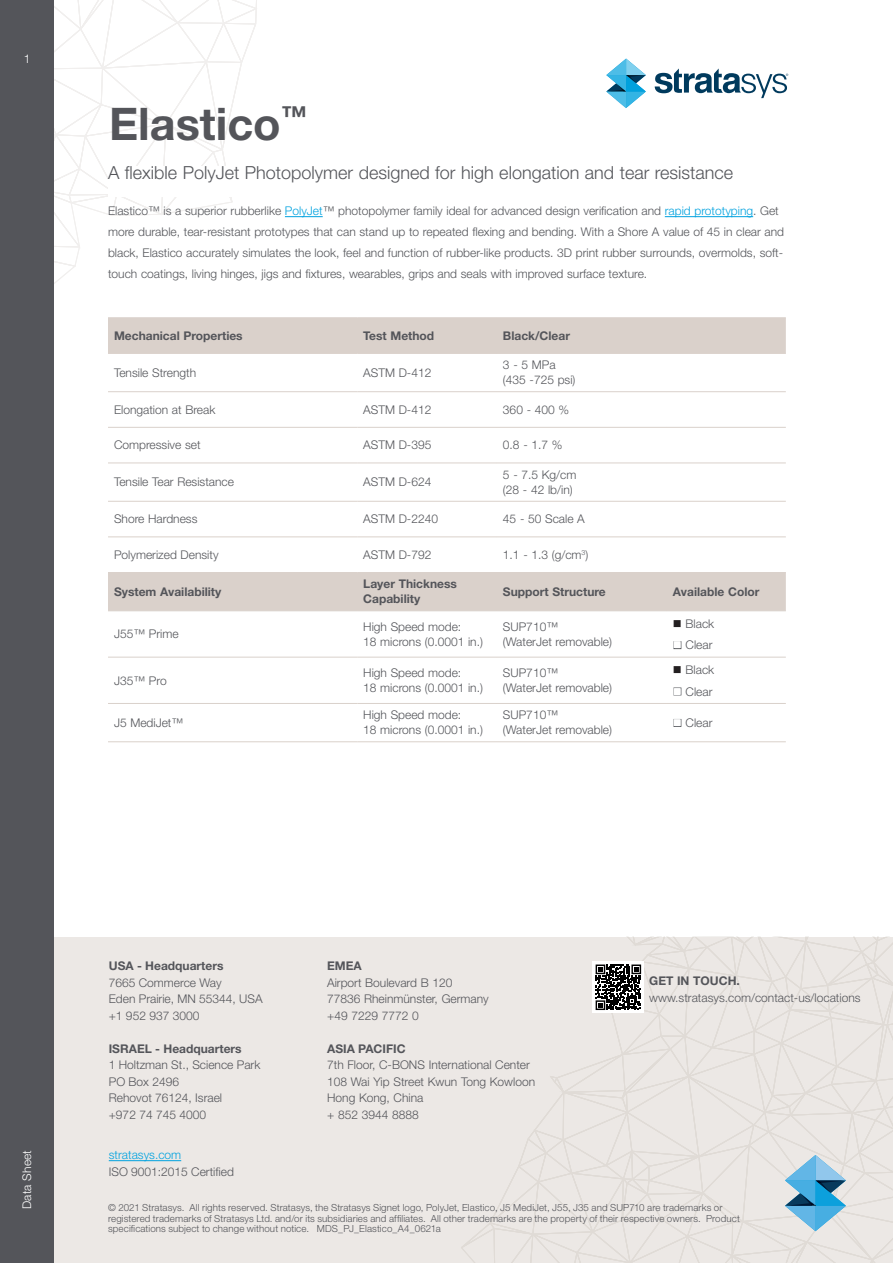
<style>
.page{position:relative;width:893px;height:1263px;background:#fff}
.page>*{position:absolute;margin:0;border:0;box-sizing:border-box;transform-origin:0 0}
.Page_Title{font:700 45px "Helvetica Neue LT Std";color:#54555a}
.Para{font:300 18px "Helvetica Neue LT Std";color:#54555a}
.Para-2{font:300 12px/16.5px "Helvetica Neue LT Std";color:#54555a}
.TBL_-_Body{font:300 12px/15px "Helvetica Neue LT Std";color:#54555a}
.TBL_-_Header{font:700 12px/15px "Helvetica Neue LT Std";color:#54555a}
.t1{font:300 12px "Helvetica Neue LT Std";color:#00a2df}
.t2{font:300 12px "Helvetica Neue LT Std";letter-spacing:.015em;color:#fff}
.t3{font:300 9.75px/10.5px "Helvetica Neue LT Std";letter-spacing:.01em;color:#54555a}
.s1{color:#00a2df}
.s2{color:#231f20}
.s3{color:#53565a}
</style>
<div class="page">
<div style="left:54px;top:937px;width:839px;height:326px;background:#ece8e5"></div>
<hr style="left:109px;top:1160px;width:72px;height:1px;background:#00a2df">
<svg style="left:461px;top:937px;width:432px;height:326px"></svg>
<svg style="left:54px;top:0;width:203px;height:284px"></svg>
<div style="left:0;top:0;width:54px;height:1263px;background:#54555a"></div>
<svg style="left:606px;top:59px;width:40px;height:49px"></svg>
<svg style="left:655px;top:68px;width:133px;height:30px"></svg>
<div style="left:108px;top:166px;width:677px;height:30px;background:#fff"></div>
<svg style="left:108px;top:318px;width:678px;height:292px"></svg>
<hr style="left:108px;top:317px;width:249px;height:1px;background:#dad1cb">
<hr style="left:357px;top:317px;width:140px;height:1px;background:#dad1cb">
<hr style="left:497px;top:317px;width:170px;height:1px;background:#dad1cb">
<hr style="left:667px;top:317px;width:119px;height:1px;background:#dad1cb">
<hr style="left:108px;top:353px;width:249px;height:1px;background:#dad1cb">
<hr style="left:357px;top:353px;width:140px;height:1px;background:#dad1cb">
<hr style="left:497px;top:353px;width:170px;height:1px;background:#dad1cb">
<hr style="left:667px;top:353px;width:119px;height:1px;background:#dad1cb">
<hr style="left:108px;top:391px;width:249px;height:1px;background:#dad1cb">
<hr style="left:357px;top:391px;width:140px;height:1px;background:#dad1cb">
<hr style="left:497px;top:391px;width:170px;height:1px;background:#dad1cb">
<hr style="left:667px;top:391px;width:119px;height:1px;background:#dad1cb">
<hr style="left:108px;top:427px;width:249px;height:1px;background:#dad1cb">
<hr style="left:357px;top:427px;width:140px;height:1px;background:#dad1cb">
<hr style="left:497px;top:427px;width:170px;height:1px;background:#dad1cb">
<hr style="left:667px;top:427px;width:119px;height:1px;background:#dad1cb">
<hr style="left:108px;top:463px;width:249px;height:1px;background:#dad1cb">
<hr style="left:357px;top:463px;width:140px;height:1px;background:#dad1cb">
<hr style="left:497px;top:463px;width:170px;height:1px;background:#dad1cb">
<hr style="left:667px;top:463px;width:119px;height:1px;background:#dad1cb">
<hr style="left:108px;top:501px;width:249px;height:1px;background:#dad1cb">
<hr style="left:357px;top:501px;width:140px;height:1px;background:#dad1cb">
<hr style="left:497px;top:501px;width:170px;height:1px;background:#dad1cb">
<hr style="left:667px;top:501px;width:119px;height:1px;background:#dad1cb">
<hr style="left:108px;top:536px;width:249px;height:1px;background:#dad1cb">
<hr style="left:357px;top:536px;width:140px;height:1px;background:#dad1cb">
<hr style="left:497px;top:536px;width:170px;height:1px;background:#dad1cb">
<hr style="left:667px;top:536px;width:119px;height:1px;background:#dad1cb">
<hr style="left:108px;top:572px;width:249px;height:1px;background:#dad1cb">
<hr style="left:357px;top:572px;width:140px;height:1px;background:#dad1cb">
<hr style="left:497px;top:572px;width:170px;height:1px;background:#dad1cb">
<hr style="left:667px;top:572px;width:119px;height:1px;background:#dad1cb">
<hr style="left:108px;top:610px;width:249px;height:1px;background:#dad1cb">
<hr style="left:357px;top:610px;width:140px;height:1px;background:#dad1cb">
<hr style="left:497px;top:610px;width:170px;height:1px;background:#dad1cb">
<hr style="left:667px;top:610px;width:119px;height:1px;background:#dad1cb">
<hr style="left:108px;top:657px;width:249px;height:1px;background:#dad1cb">
<hr style="left:357px;top:657px;width:140px;height:1px;background:#dad1cb">
<hr style="left:497px;top:657px;width:170px;height:1px;background:#dad1cb">
<hr style="left:667px;top:657px;width:119px;height:1px;background:#dad1cb">
<hr style="left:108px;top:703px;width:249px;height:1px;background:#dad1cb">
<hr style="left:357px;top:703px;width:140px;height:1px;background:#dad1cb">
<hr style="left:497px;top:703px;width:170px;height:1px;background:#dad1cb">
<hr style="left:667px;top:703px;width:119px;height:1px;background:#dad1cb">
<hr style="left:108px;top:741px;width:249px;height:1px;background:#dad1cb">
<hr style="left:357px;top:741px;width:140px;height:1px;background:#dad1cb">
<hr style="left:497px;top:741px;width:170px;height:1px;background:#dad1cb">
<hr style="left:667px;top:741px;width:119px;height:1px;background:#dad1cb">
<hr style="left:285px;top:216px;width:38px;height:1px;background:#00a2df">
<hr style="left:665px;top:216px;width:88px;height:1px;background:#00a2df">
<p class="t2" style="left:24px;top:51px;width:8px">1</p>
<p class="Page_Title" style="left:109px;top:96px;width:199px">Elastico<sup>™</sup></p>
<p class="Para" style="left:108px;top:162px;width:627px">A flexible PolyJet Photopolymer designed for high elongation and tear resistance</p>
<p class="Para-2" style="left:108px;top:200px;width:678px;line-height:21px">Elastico™ is a superior rubberlike <span class="s1">PolyJet</span>™ photopolymer family ideal for advanced design verification and <span class="s1">rapid prototyping</span>. Get more durable, tear-resistant prototypes that can stand up to repeated flexing and bending. With a Shore A value of 45 in clear and black, Elastico accurately simulates the look, feel and function of rubber-like products. 3D print rubber surrounds, overmolds, soft&shy;touch coatings, living hinges, jigs and fixtures, wearables, grips and seals with improved surface texture.</p>
<p class="TBL_-_Header" style="left:114px;top:328px;width:130px">Mechanical Properties</p>
<p class="TBL_-_Header" style="left:363px;top:328px;width:73px">Test Method</p>
<p class="TBL_-_Header" style="left:503px;top:328px;width:69px">Black/Clear</p>
<p class="TBL_-_Body" style="left:114px;top:365px;width:84px">Tensile Strength</p>
<p class="TBL_-_Body" style="left:363px;top:365px;width:70px">ASTM D-412</p>
<p class="TBL_-_Body" style="left:503px;top:357px;width:74px">3 - 5 MPa (435 -725 psi)</p>
<p class="TBL_-_Body" style="left:114px;top:402px;width:103px">Elongation at Break</p>
<p class="TBL_-_Body" style="left:363px;top:402px;width:70px">ASTM D-412</p>
<p class="TBL_-_Body" style="left:503px;top:402px;width:68px">360 - 400 %</p>
<p class="TBL_-_Body" style="left:114px;top:437px;width:88px">Compressive set</p>
<p class="TBL_-_Body" style="left:363px;top:437px;width:70px">ASTM D-395</p>
<p class="TBL_-_Body" style="left:503px;top:437px;width:61px">0.8 - 1.7 %</p>
<p class="TBL_-_Body" style="left:114px;top:474px;width:122px">Tensile Tear Resistance</p>
<p class="TBL_-_Body" style="left:363px;top:474px;width:70px">ASTM D-624</p>
<p class="TBL_-_Body" style="left:503px;top:467px;width:75px">5 - 7.5 Kg/cm (28 - 42 lb/in)</p>
<p class="TBL_-_Body" style="left:114px;top:511px;width:85px">Shore Hardness</p>
<p class="TBL_-_Body" style="left:363px;top:511px;width:76px">ASTM D-2240</p>
<p class="TBL_-_Body" style="left:503px;top:511px;width:83px">45 - 50 Scale A</p>
<p class="TBL_-_Body" style="left:114px;top:547px;width:106px">Polymerized Density</p>
<p class="TBL_-_Body" style="left:363px;top:547px;width:70px">ASTM D-792</p>
<p class="TBL_-_Body" style="left:503px;top:547px;width:87px">1.1 - 1.3 (g/cm<sup>3</sup>)</p>
<p class="TBL_-_Header" style="left:114px;top:584px;width:109px">System Availability</p>
<p class="TBL_-_Header" style="left:363px;top:576px;width:95px">Layer Thickness<br>Capability</p>
<p class="TBL_-_Header" style="left:503px;top:584px;width:104px">Support Structure</p>
<p class="TBL_-_Header" style="left:673px;top:584px;width:88px">Available Color</p>
<p class="TBL_-_Body" style="left:114px;top:626px;width:66px">J55™ Prime</p>
<p class="TBL_-_Body" style="left:363px;top:619px;width:121px">High Speed mode:<br>18 microns (0.0001 in.)</p>
<p class="TBL_-_Body" style="left:503px;top:619px;width:111px">SUP710™<br>(WaterJet removable)</p>
<p class="TBL_-_Body" style="left:673px;top:616px;width:43px"><span class="s2">■</span> Black</p>
<p class="TBL_-_Body" style="left:673px;top:637px;width:41px"><span class="s3">■</span> Clear</p>
<p class="TBL_-_Body" style="left:114px;top:672px;width:54px">J35™ Pro</p>
<p class="TBL_-_Body" style="left:363px;top:665px;width:121px">High Speed mode:<br>18 microns (0.0001 in.)</p>
<p class="TBL_-_Body" style="left:503px;top:665px;width:111px">SUP710™<br>(WaterJet removable)</p>
<p class="TBL_-_Body" style="left:673px;top:662px;width:43px"><span class="s2">■</span> Black</p>
<p class="TBL_-_Body" style="left:673px;top:684px;width:41px"><span class="s3">■</span> Clear</p>
<p class="TBL_-_Body" style="left:114px;top:715px;width:71px">J5 MediJet™</p>
<p class="TBL_-_Body" style="left:363px;top:707px;width:121px">High Speed mode:<br>18 microns (0.0001 in.)</p>
<p class="TBL_-_Body" style="left:503px;top:707px;width:111px">SUP710™<br>(WaterJet removable)</p>
<p class="TBL_-_Body" style="left:673px;top:715px;width:41px"><span class="s3">■</span> Clear</p>
<p class="t2" style="left:20px;top:1209px;width:61px;rotate:-90deg">Data Sheet</p>
<p class="TBL_-_Header" style="left:109px;top:958px;width:116px">USA - Headquarters</p>
<p class="Para-2" style="left:109px;top:974px;width:155px">7665 Commerce Way<br>Eden Prairie, MN 55344, USA +1 952 937 3000</p>
<p class="TBL_-_Header" style="left:109px;top:1041px;width:134px">ISRAEL - Headquarters</p>
<p class="Para-2" style="left:109px;top:1056px;width:153px">1 Holtzman St., Science Park<br>PO Box 2496<br>Rehovot 76124, Israel<br>+972 74 745 4000</p>
<p class="t1" style="left:109px;top:1148px;width:74px">stratasys.com</p>
<p class="Para-2" style="left:109px;top:1163px;width:127px">ISO 9001:2015 Certified</p>
<p class="TBL_-_Header" style="left:327px;top:958px;width:36px">EMEA</p>
<p class="Para-2" style="left:327px;top:974px;width:163px">Airport Boulevard B 120<br>77836 Rheinmünster, Germany +49 7229 7772 0</p>
<p class="TBL_-_Header" style="left:327px;top:1041px;width:80px">ASIA PACIFIC</p>
<p class="Para-2" style="left:327px;top:1056px;width:210px">7th Floor, C-BONS International Center<br>108 Wai Yip Street Kwun Tong Kowloon<br>Hong Kong, China<br>+ 852 3944 8888</p>
<p class="TBL_-_Header" style="left:649px;top:973px;width:92px">GET IN TOUCH.</p>
<p class="Para-2" style="left:649px;top:989px;width:213px">www.stratasys.com/contact-us/locations</p>
<p class="t3" style="left:108px;top:1202px;width:633px">© 2021 Stratasys. All rights reserved. Stratasys, the Stratasys Signet logo, PolyJet, Elastico, J5 MediJet, J55, J35 and SUP710 are trademarks or registered trademarks of Stratasys Ltd. and/or its subsidiaries and affiliates. All other trademarks are the property of their respective owners. Product specifications subject to change without notice. MDS_PJ_Elastico_A4_0621a</p>
</div>
